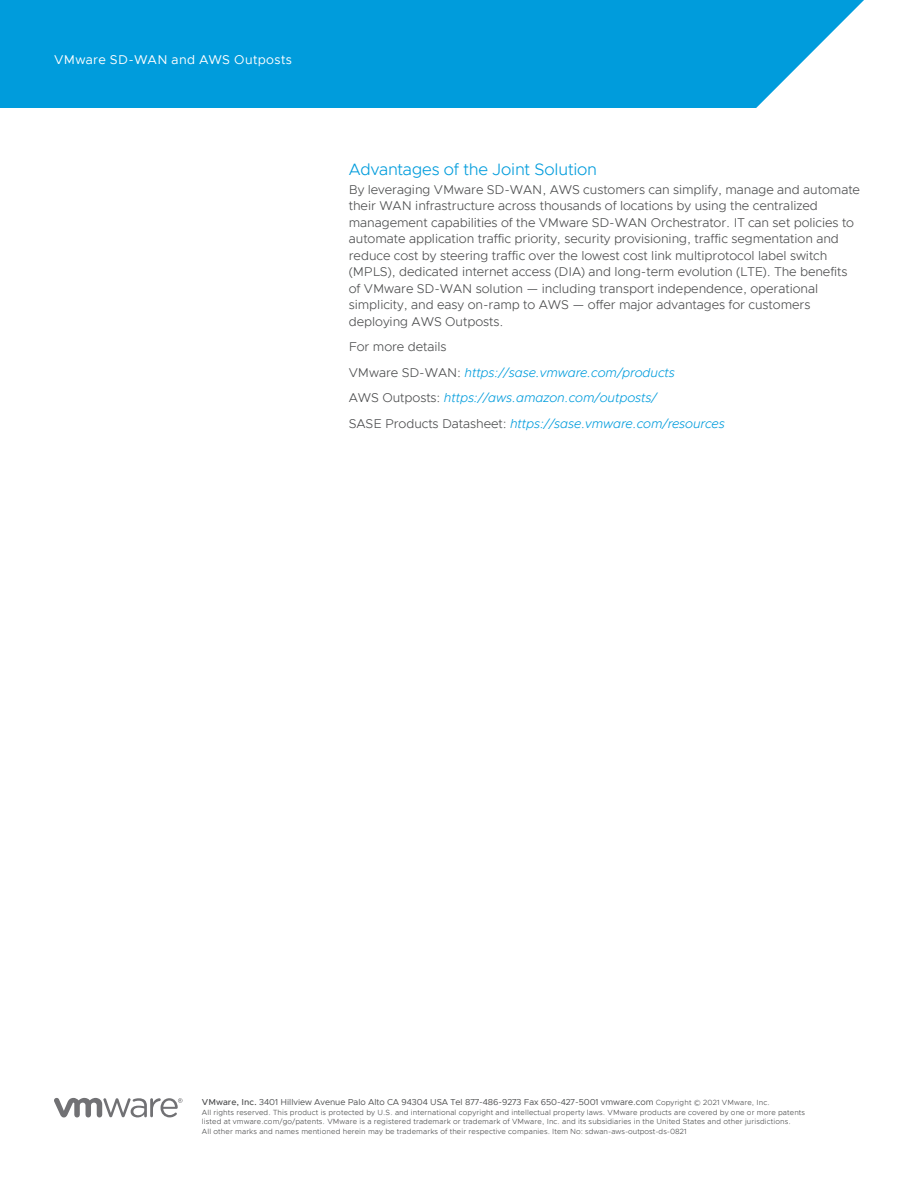
<style>
.page{position:relative;width:918px;height:1188px;background:#fff}
.page>*{position:absolute;margin:0;border:0;box-sizing:border-box;transform-origin:0 0}
._4a__SUBHEAD_1{font:300 16.5px "Metropolis";letter-spacing:-.01em;color:#009cdc}
._3a__BODY_TEXT{font:300 12.75px/16.5px "Metropolis";letter-spacing:-.005em;color:#4b4c4d}
._3a__BODY_TEXT-2{font:italic 300 12.75px "Metropolis";letter-spacing:-.005em;color:#009cdc}
.FOLIO_WHITE{font:12.75px "Metropolis";letter-spacing:.025em;color:#fff}
.BOILERPLATE_HEADER{font:8.7px "Metropolis";letter-spacing:-.005em;color:#4b4c4d}
.BOILERPLATE_HEADER-2{font:300 7.5px/9.8px "Metropolis";letter-spacing:.015em;color:#4b4c4d}
.s1{font-style:normal;color:#4b4c4d}
.s2{font-weight:500}
.s3{font-weight:300;font-size:7.5px}
</style>
<div class="page">
<svg style="left:54px;top:1098px;width:129px;height:19px"></svg>
<div style="left:0;top:0;width:864px;height:108px;background:#009cdc"></div>
<p class="FOLIO_WHITE" style="left:54px;top:52px;width:240px">VMware SD-WAN and AWS Outposts</p>
<p class="_4a__SUBHEAD_1" style="left:349px;top:159px;width:250px">Advantages of the Joint Solution</p>
<p class="_3a__BODY_TEXT" style="left:349px;top:181px;width:513px">By leveraging VMware SD-WAN, AWS customers can simplify, manage and automate their WAN infrastructure across thousands of locations by using the centralized management capabilities of the VMware SD-WAN Orchestrator. IT can set policies to automate application traffic priority, security provisioning, traffic segmentation and reduce cost by steering traffic over the lowest cost link multiprotocol label switch (MPLS), dedicated internet access (DIA) and long-term evolution (LTE). The benefits of VMware SD-WAN solution — including transport independence, operational simplicity, and easy on-ramp to AWS — offer major advantages for customers deploying AWS Outposts.</p>
<p class="_3a__BODY_TEXT" style="left:349px;top:339px;width:99px">For more details</p>
<p class="_3a__BODY_TEXT-2" style="left:349px;top:364px;width:328px"><span class="s1">VMware SD-WAN:</span> https://sase.vmware.com/products</p>
<p class="_3a__BODY_TEXT-2" style="left:349px;top:390px;width:309px"><span class="s1">AWS Outposts:</span> https://aws.amazon.com/outposts/</p>
<p class="_3a__BODY_TEXT-2" style="left:349px;top:415px;width:377px"><span class="s1">SASE Products Datasheet:</span> https://sase.vmware.com/resources</p>
<p class="BOILERPLATE_HEADER" style="left:202px;top:1096px;width:569px"><span class="s2">VMware, Inc.</span> 3401 Hillview Avenue Palo Alto CA 94304 USA Tel 877-486-9273 Fax 650-427-5001 vmware.com <span class="s3">Copyright © 2021 VMware, Inc.</span></p>
<p class="BOILERPLATE_HEADER-2" style="left:202px;top:1107px;width:605px">All rights reserved. This product is protected by U.S. and international copyright and intellectual property laws. VMware products are covered by one or more patents listed at vmware.com/go/patents. VMware is a registered trademark or trademark of VMware, Inc. and its subsidiaries in the United States and other jurisdictions.<br>All other marks and names mentioned herein may be trademarks of their respective companies. Item No: sdwan-aws-outpost-ds-0821</p>
</div>
